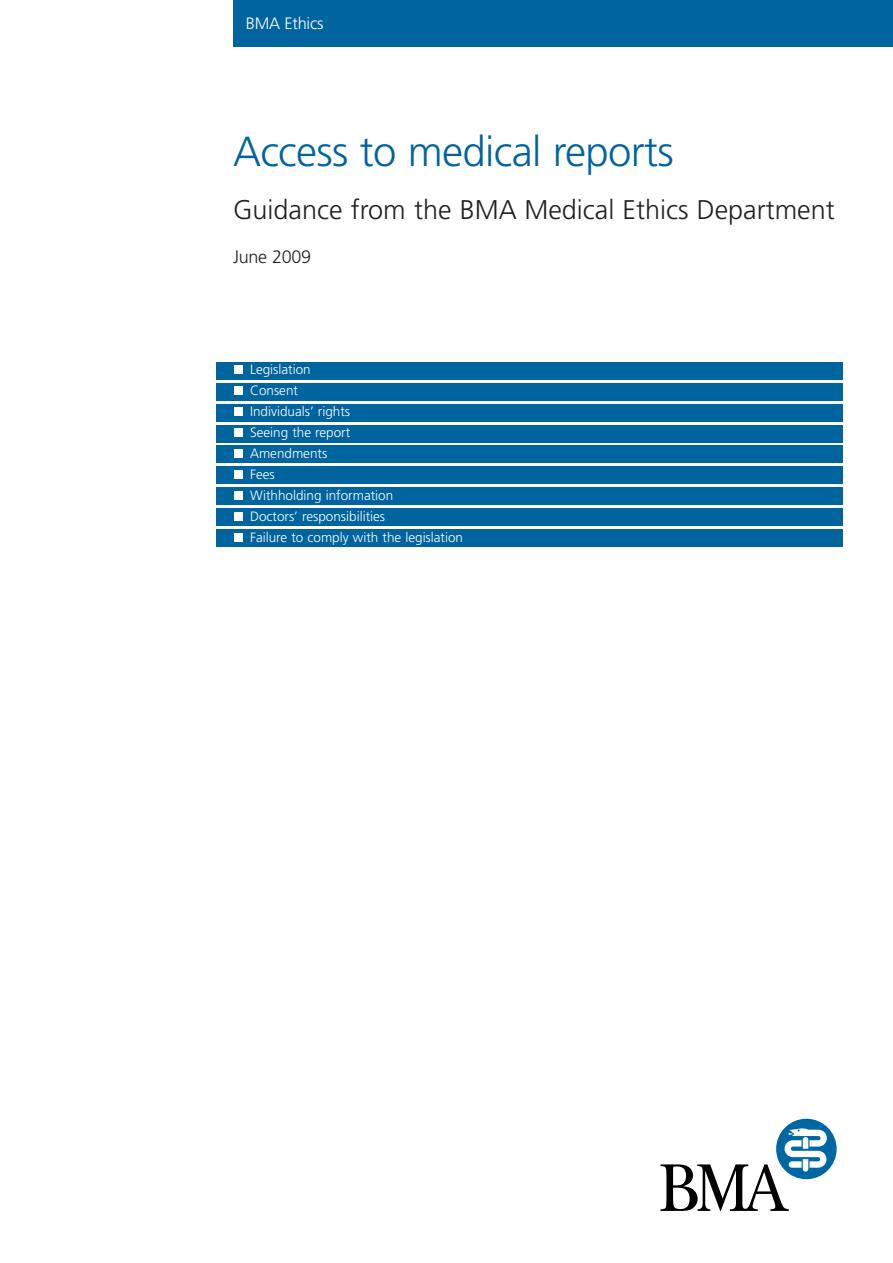
<style>
.page{position:relative;width:893px;height:1263px;background:#fff}
.page>*{position:absolute;margin:0;border:0;box-sizing:border-box;transform-origin:0 0}
.t1{font:300 42px "Frutiger";letter-spacing:-.015em;color:#00649e}
.t2{font:300 27px "Frutiger";color:#231f20}
.t3{font:300 18px "Frutiger";letter-spacing:-.015em;color:#231f20}
.t4{font:300 16.5px "Frutiger";letter-spacing:-.015em;color:#fff}
.t5{font:300 13.5px/21px "Frutiger";color:#fff}
</style>
<div class="page">
<div style="left:216px;top:529px;width:627px;height:18px;background:#00649e"></div>
<div style="left:216px;top:445px;width:627px;height:18px;background:#00649e"></div>
<div style="left:216px;top:466px;width:627px;height:18px;background:#00649e"></div>
<div style="left:216px;top:487px;width:627px;height:18px;background:#00649e"></div>
<div style="left:216px;top:508px;width:627px;height:18px;background:#00649e"></div>
<div style="left:216px;top:362px;width:627px;height:18px;background:#00649e"></div>
<div style="left:216px;top:383px;width:627px;height:18px;background:#00649e"></div>
<div style="left:216px;top:404px;width:627px;height:18px;background:#00649e"></div>
<div style="left:216px;top:425px;width:627px;height:18px;background:#00649e"></div>
<div style="left:233px;top:0;width:660px;height:47px;background:#00649e"></div>
<div style="left:776px;top:1119px;width:61px;height:60px;background:#0067a5;border-radius:50%"></div>
<svg style="left:660px;top:1128px;width:167px;height:83px"></svg>
<div style="left:235px;top:533px;width:8px;height:9px;background:#fff"></div>
<div style="left:235px;top:512px;width:8px;height:9px;background:#fff"></div>
<div style="left:235px;top:491px;width:8px;height:9px;background:#fff"></div>
<div style="left:235px;top:470px;width:8px;height:9px;background:#fff"></div>
<div style="left:235px;top:449px;width:8px;height:9px;background:#fff"></div>
<div style="left:235px;top:428px;width:8px;height:9px;background:#fff"></div>
<div style="left:235px;top:407px;width:8px;height:9px;background:#fff"></div>
<div style="left:235px;top:386px;width:8px;height:9px;background:#fff"></div>
<div style="left:235px;top:365px;width:8px;height:9px;background:#fff"></div>
<p class="t4" style="left:246px;top:17px;width:79px">BMA Ethics</p>
<h1 class="t1" style="left:233px;top:134px;width:442px">Access to medical reports</h1>
<h2 class="t2" style="left:233px;top:199px;width:603px">Guidance from the BMA Medical Ethics Department</h2>
<h3 class="t3" style="left:233px;top:250px;width:80px">June 2009</h3>
<p class="t5" style="left:250px;top:360px;width:215px">Legislation<br>Consent<br>Individuals’ rights<br>Seeing the report<br>Amendments<br>Fees<br>Withholding information<br>Doctors’ responsibilities<br>Failure to comply with the legislation</p>
</div>
